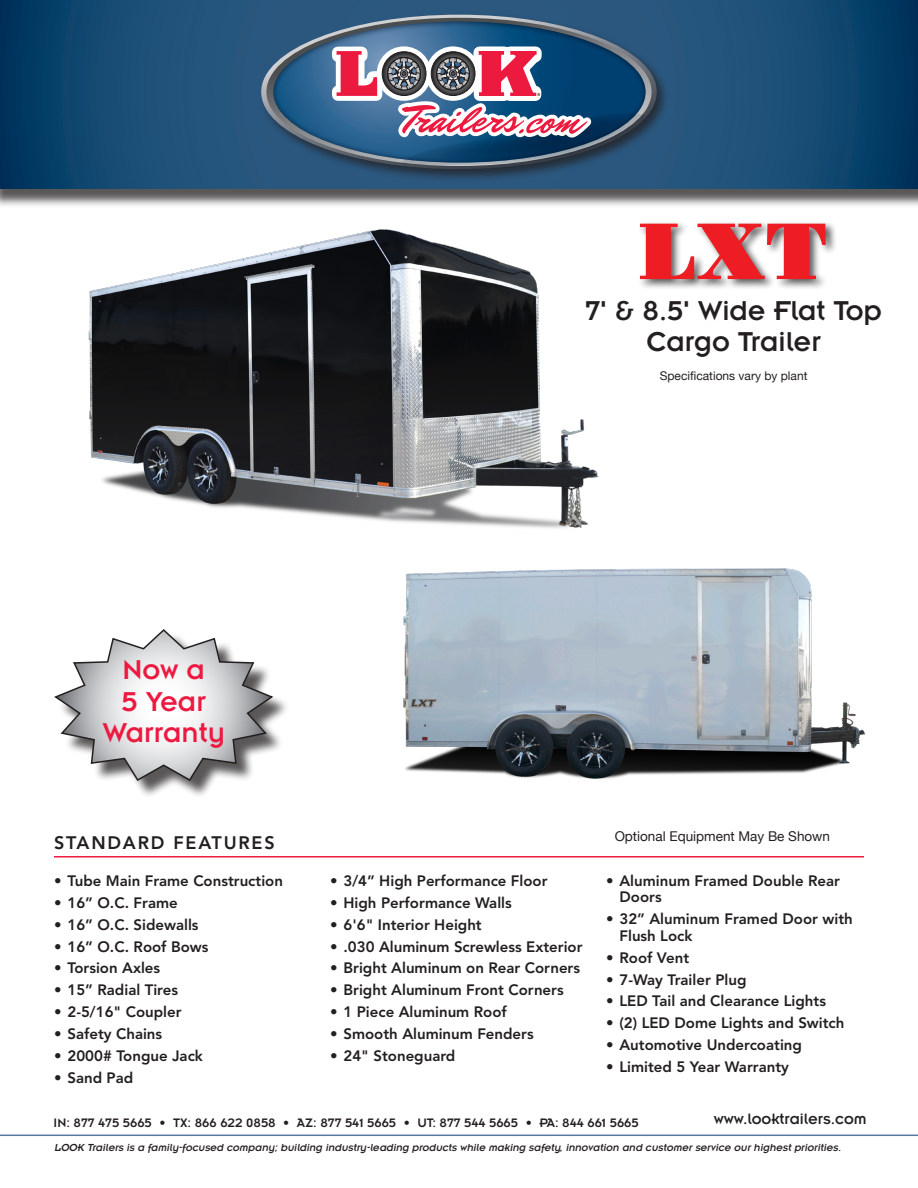
<style>
.page{position:relative;width:918px;height:1188px;background:#fff}
.page>*{position:absolute;margin:0;border:0;box-sizing:border-box;transform-origin:0 0}
.t1{font:77.25px "Bodoni Poster S Si";color:#ee1d23}
.t2{font:30px "Insignia";color:#231f20}
.t3{font:30px "Insignia";color:#ed1941}
.t4{font:800 18px "Avenir LT Std";letter-spacing:.1em;color:#231f20}
.t5{font:16.5px "Insignia";color:#231f20}
.t6{font:800 15px/16.5px "Avenir LT Std";color:#231f20}
.t7{font:13.5px "Insignia";color:#231f20}
.t8{font:13.5px "Helvetica Neue";color:#231f20}
.t9{font:12px "Helvetica Neue";color:#231f20}
.t10{font:italic 11.25px "Insignia";color:#231f20}
</style>
<div class="page">
<img style="left:88px;top:229px;width:511px;height:288px">
<div style="left:0;top:0;width:918px;height:208px;background:#231f20;opacity:.75"></div>
<svg style="left:0;top:0;width:918px;height:189px;background:#174b73"></svg>
<div style="left:258px;top:12px;width:412px;height:171px;background:#231f20;opacity:.75"></div>
<svg style="left:261px;top:15px;width:396px;height:154px;background:#3e6384"></svg>
<svg style="left:266px;top:18px;width:386px;height:148px;background:#45637e"></svg>
<svg style="left:273px;top:22px;width:373px;height:141px;background:#46627d"></svg>
<svg style="left:273px;top:22px;width:373px;height:141px;background:#265e8a"></svg>
<svg style="left:326px;top:39px;width:319px;height:130px;background:#626a88"></svg>
<hr style="left:0;top:1135px;width:918px;height:1px;background:#59789d">
<div style="left:637px;top:221px;width:200px;height:69px;background:#231f20;opacity:.75"></div>
<svg style="left:639px;top:223px;width:187px;height:57px"></svg>
<img style="left:343px;top:486px;width:523px;height:293px">
<hr style="left:54px;top:856px;width:810px;height:2px;background:#ed1a40">
<div style="left:58px;top:632px;width:233px;height:167px;background:#231f20;opacity:.75"></div>
<svg style="left:54px;top:629px;width:221px;height:153px"></svg>
<p class="t1" style="left:640px;top:205px;width:188px">LXT</p>
<p class="t2" style="left:585px;top:295px;width:298px">7' &amp; 8.5' Wide Flat Top</p>
<p class="t2" style="left:646px;top:327px;width:176px">Cargo Trailer</p>
<p class="t9" style="left:660px;top:367px;width:149px">Specifications vary by plant</p>
<p class="t3" style="left:122px;top:655px;width:84px">Now a</p>
<p class="t3" style="left:122px;top:686px;width:86px">5 Year</p>
<p class="t3" style="left:102px;top:718px;width:124px">Warranty</p>
<p class="t4" style="left:54px;top:832px;width:222px">STANDARD FEATURES</p>
<p class="t6" style="left:54px;top:872px;width:231px">• Tube Main Frame Construction</p>
<p class="t6" style="left:54px;top:894px;width:125px">• 16” O.C. Frame</p>
<p class="t6" style="left:54px;top:916px;width:146px">• 16” O.C. Sidewalls</p>
<p class="t6" style="left:54px;top:938px;width:156px">• 16” O.C. Roof Bows</p>
<p class="t6" style="left:54px;top:960px;width:108px">• Torsion Axles</p>
<p class="t6" style="left:54px;top:982px;width:126px">• 15” Radial Tires</p>
<p class="t6" style="left:54px;top:1004px;width:129px">• 2-5/16" Coupler</p>
<p class="t6" style="left:54px;top:1026px;width:110px">• Safety Chains</p>
<p class="t6" style="left:54px;top:1048px;width:150px">• 2000# Tongue Jack</p>
<p class="t6" style="left:54px;top:1070px;width:81px">• Sand Pad</p>
<p class="t6" style="left:330px;top:872px;width:219px">• 3/4” High Performance Floor</p>
<p class="t6" style="left:330px;top:894px;width:183px">• High Performance Walls</p>
<p class="t6" style="left:330px;top:916px;width:153px">• 6'6" Interior Height</p>
<p class="t6" style="left:330px;top:938px;width:254px">• .030 Aluminum Screwless Exterior</p>
<p class="t6" style="left:330px;top:960px;width:252px">• Bright Aluminum on Rear Corners</p>
<p class="t6" style="left:330px;top:982px;width:235px">• Bright Aluminum Front Corners</p>
<p class="t6" style="left:330px;top:1004px;width:178px">• 1 Piece Aluminum Roof</p>
<p class="t6" style="left:330px;top:1026px;width:205px">• Smooth Aluminum Fenders</p>
<p class="t6" style="left:330px;top:1048px;width:127px">• 24" Stoneguard</p>
<p class="t8" style="left:615px;top:827px;width:217px">Optional Equipment May Be Shown</p>
<p class="t6" style="left:620px;top:872px;width:222px;text-indent:-14px">• Aluminum Framed Double Rear<br>Doors</p>
<p class="t6" style="left:620px;top:911px;width:235px;text-indent:-14px">• 32” Aluminum Framed Door with<br>Flush Lock</p>
<p class="t6" style="left:606px;top:949px;width:85px">• Roof Vent</p>
<p class="t6" style="left:606px;top:971px;width:142px">• 7-Way Trailer Plug</p>
<p class="t6" style="left:606px;top:993px;width:222px">• LED Tail and Clearance Lights</p>
<p class="t6" style="left:606px;top:1015px;width:240px">• (2) LED Dome Lights and Switch</p>
<p class="t6" style="left:606px;top:1037px;width:197px">• Automotive Undercoating</p>
<p class="t6" style="left:606px;top:1059px;width:184px">• Limited 5 Year Warranty</p>
<p class="t7" style="left:54px;top:1116px;width:587px">IN: 877 475 5665 • TX: 866 622 0858 • AZ: 877 541 5665 • UT: 877 544 5665 • PA: 844 661 5665</p>
<p class="t5" style="left:714px;top:1110px;width:154px">www.looktrailers.com</p>
<p class="t10" style="left:54px;top:1141px;width:791px">LOOK Trailers is a family-focused company; building industry-leading products while making safety, innovation and customer service our highest priorities.</p>
</div>
